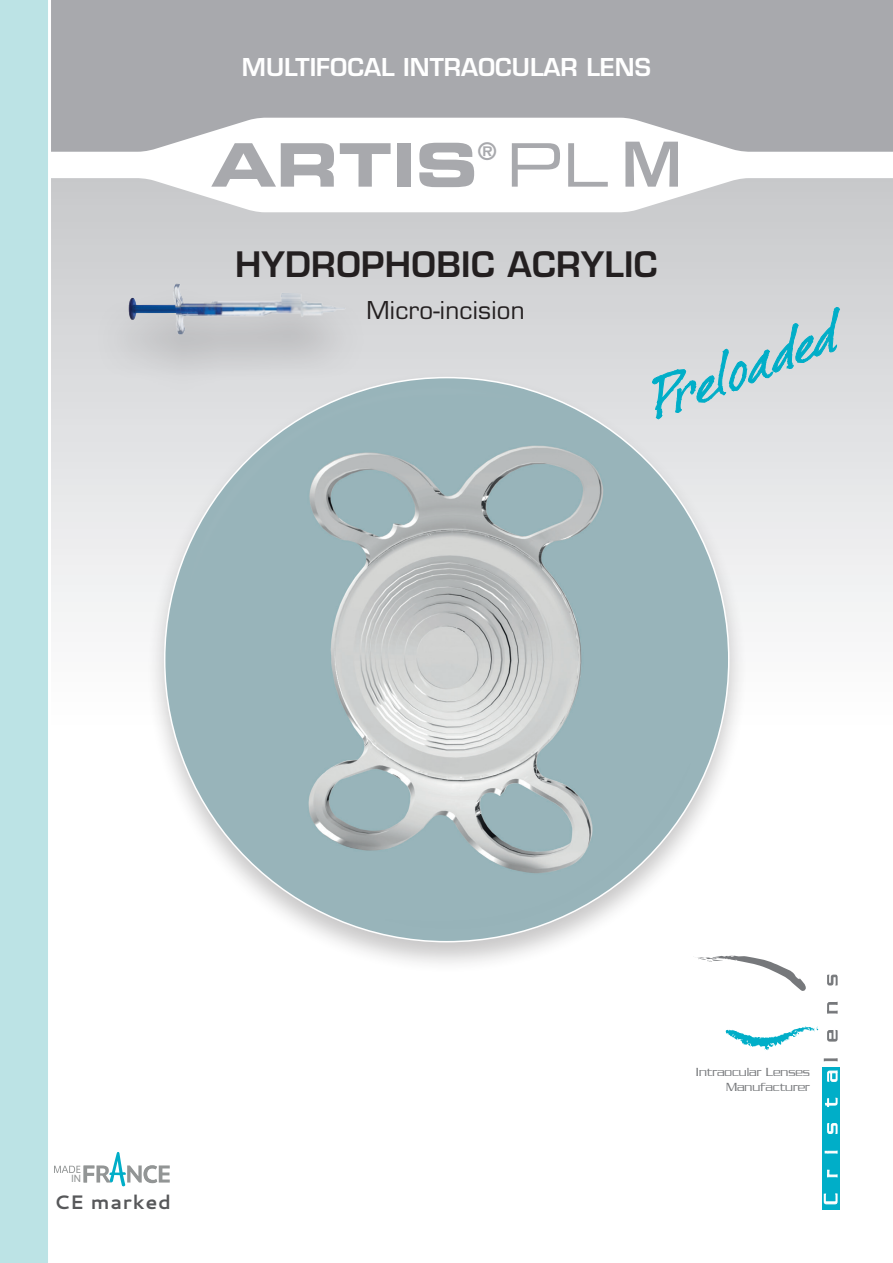
<style>
.page{position:relative;width:893px;height:1263px;background:#fff}
.page>*{position:absolute;margin:0;border:0;box-sizing:border-box;transform-origin:0 0}
.t1{font:60px "Eurostile Bold Extended Two";color:#a8a9ad}
.t2{font:60px "Eurostile Extended Two";color:#a8a9ad}
.t3{font:600 34.2px "Eurostile";letter-spacing:.01em;color:#231f20}
.t4{font:600 24px "Eurostile";color:#fff}
.t5{font:24px "Eurostile";letter-spacing:.01em;color:#231f20}
.t6{font:700 23.55px "Eurostile";color:#a8a9ad}
.t7{font:700 19.5px "Cantarell";letter-spacing:.04em;color:#57585a}
.t8{font:300 12.75px/15.3px "Serpentine";color:#76787b;text-align:right}
.t9{font:10.05px "Arial";color:#929595}
.s1{font-family:"Eurostile";font-weight:600}
</style>
<div class="page">
<div style="left:29px;top:165px;width:864px;height:796px;background:linear-gradient(to bottom,#ccced0,#fff)"></div>
<div style="left:29px;top:0;width:864px;height:165px;background:#a8a9ad"></div>
<svg style="left:54px;top:1152px;width:116px;height:35px"></svg>
<svg style="left:51px;top:118px;width:842px;height:94px"></svg>
<div style="left:93px;top:280px;width:281px;height:119px;background:#d6d7d9"></div>
<img style="left:107px;top:278px;width:250px;height:79px">
<svg style="left:725px;top:1026px;width:93px;height:24px"></svg>
<svg style="left:748px;top:955px;width:58px;height:36px"></svg>
<div style="left:822px;top:1067px;width:17px;height:142px;background:#00aec8"></div>
<svg style="left:824px;top:1193px;width:13px;height:11px"></svg>
<svg style="left:827px;top:1169px;width:10px;height:8px"></svg>
<svg style="left:825px;top:1150px;width:12px;height:4px"></svg>
<svg style="left:827px;top:1123px;width:10px;height:11px"></svg>
<svg style="left:825px;top:1098px;width:12px;height:9px"></svg>
<svg style="left:827px;top:1070px;width:10px;height:12px"></svg>
<svg style="left:824px;top:1058px;width:14px;height:3px"></svg>
<svg style="left:827px;top:1030px;width:11px;height:11px"></svg>
<svg style="left:827px;top:1002px;width:11px;height:12px"></svg>
<svg style="left:827px;top:974px;width:11px;height:11px"></svg>
<div style="left:0;top:0;width:51px;height:1263px;background:#bce3e5"></div>
<svg style="left:652px;top:307px;width:188px;height:112px;background:#c3d5d9"></svg>
<div style="left:145px;top:371px;width:603px;height:603px;background:#231f20;opacity:.25"></div>
<div style="left:165px;top:378px;width:564px;height:564px;background:#98b4ba;border-radius:282px"></div>
<svg style="left:176px;top:384px;width:406px;height:283px;background:#acbdc1"></svg>
<svg style="left:302px;top:645px;width:417px;height:287px;background:#b4c4c7"></svg>
<p class="t4" style="left:242px;top:52px;width:410px">MULTIFOCAL INTRAOCULAR LENS</p>
<p class="t1" style="left:211px;top:123px;width:268px">ARTIS</p>
<p class="t6" style="left:478px;top:136px;width:20px">®</p>
<p class="t2" style="left:506px;top:124px;width:177px">PL<span class="s1">M</span></p>
<p class="t3" style="left:235px;top:243px;width:424px">HYDROPHOBIC ACRYLIC</p>
<p class="t5" style="left:367px;top:296px;width:160px">Micro-incision</p>
<p class="t9" style="left:71px;top:1172px;width:12px">IN</p>
<p class="t7" style="left:54px;top:1188px;width:119px">CE marked</p>
<p class="t8" style="left:696px;top:1064px;width:116px">Intraocular Lenses<br>Manufacturer</p>
</div>
